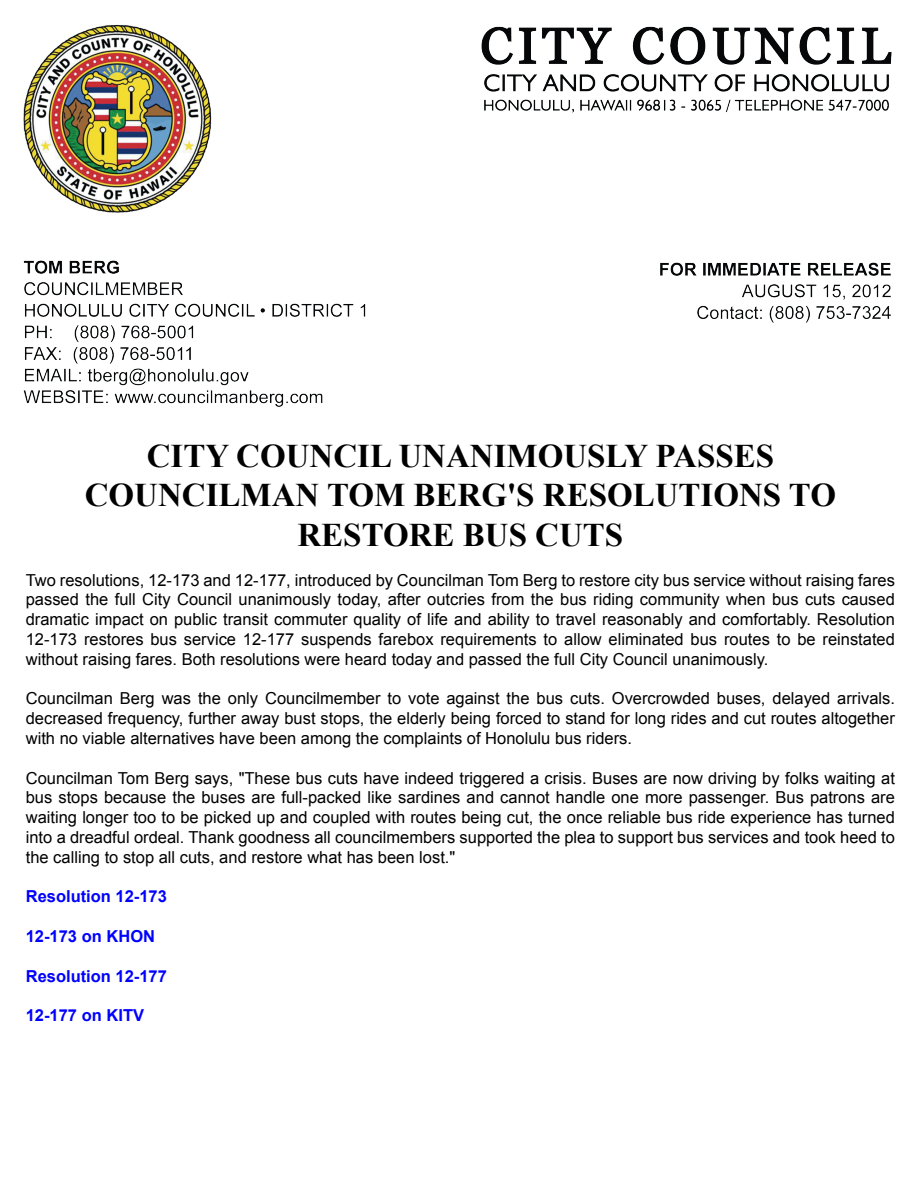
<style>
.page{position:relative;width:918px;height:1188px;background:#fff}
.page>*{position:absolute;margin:0;border:0;box-sizing:border-box;transform-origin:0 0}
.t1{font:700 33px/39.6px "Times New Roman";color:#000;text-align:center}
.t2{font:16.5px/19.8px "Arial";color:#000;text-align:justify}
.t3{font:700 16.5px "Arial";color:#00f}
</style>
<div class="page">
<img style="left:23px;top:25px;width:869px;height:382px">
<h1 class="t1" style="left:85px;top:435px;width:753px">CITY COUNCIL UNANIMOUSLY PASSES<br>COUNCILMAN TOM BERG'S RESOLUTIONS TO<br>RESTORE BUS CUTS</h1>
<p class="t2" style="left:26px;top:570px;width:871px">Two resolutions, 12-173 and 12-177, introduced by Councilman Tom Berg to restore city bus service without raising fares passed the full City Council unanimously today, after outcries from the bus riding community when bus cuts caused dramatic impact on public transit commuter quality of life and ability to travel reasonably and comfortably. Resolution 12-173 restores bus service 12-177 suspends farebox requirements to allow eliminated bus routes to be reinstated without raising fares. Both resolutions were heard today and passed the full City Council unanimously.</p>
<p class="t2" style="left:26px;top:689px;width:871px">Councilman Berg was the only Councilmember to vote against the bus cuts. Overcrowded buses, delayed arrivals. decreased frequency, further away bust stops, the elderly being forced to stand for long rides and cut routes altogether with no viable alternatives have been among the complaints of Honolulu bus riders.</p>
<p class="t2" style="left:26px;top:768px;width:871px">Councilman Tom Berg says, "These bus cuts have indeed triggered a crisis. Buses are now driving by folks waiting at bus stops because the buses are full-packed like sardines and cannot handle one more passenger. Bus patrons are waiting longer too to be picked up and coupled with routes being cut, the once reliable bus ride experience has turned into a dreadful ordeal. Thank goodness all councilmembers supported the plea to support bus services and took heed to the calling to stop all cuts, and restore what has been lost."</p>
<p class="t3" style="left:26px;top:886px;width:143px">Resolution 12-173</p>
<p class="t3" style="left:26px;top:925px;width:131px">12-173 on KHON</p>
<p class="t3" style="left:26px;top:965px;width:143px">Resolution 12-177</p>
<p class="t3" style="left:26px;top:1004px;width:120px">12-177 on KITV</p>
</div>
